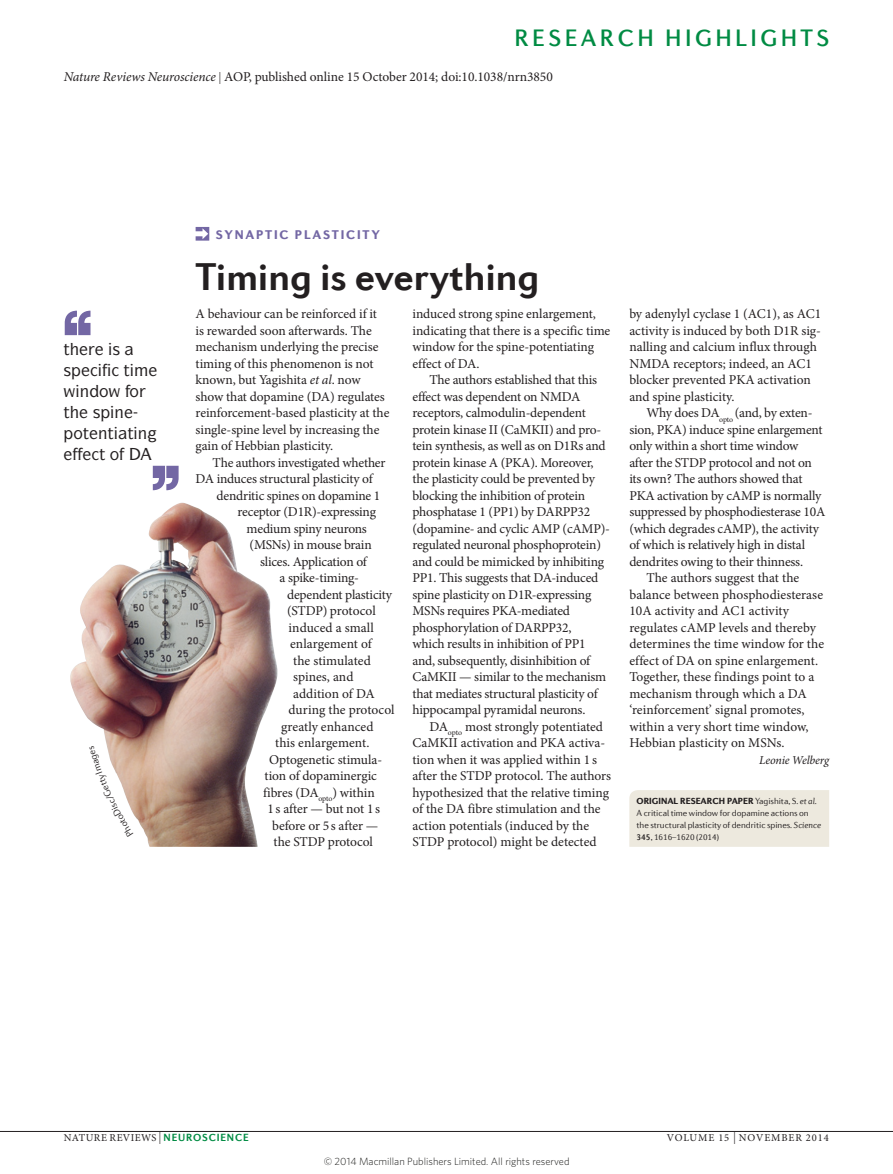
<style>
.page{position:relative;width:893px;height:1174px;background:#fff}
.page>*{position:absolute;margin:0;border:0;box-sizing:border-box;transform-origin:0 0}
.t1{font:700 39px "Diverda Sans Com";color:#231f20}
.t2{font:500 24px "Diverda Sans Com";letter-spacing:.14em;color:#008b43}
.pulloutquote{font:500 16.5px "ITC Symbol Std";color:#231f20}
.bodyindent{font:13.5px/16.5px "Minion Pro";letter-spacing:-.01em;color:#231f20}
.bodyfirst{font:13.5px/16.5px "Minion Pro";letter-spacing:-.01em;color:#231f20}
.ministrap{font:900 12.75px "Diverda Sans Com";letter-spacing:.14em;color:#7367a4}
.author{font:italic 12px "Minion Pro";letter-spacing:-.01em;color:#231f20}
.t3{font:300 10.5px "Whitney";color:#1d1d1b}
.t4{font:10.5px "Minion Pro";letter-spacing:.04em;color:#231f20}
.t5{font:10.5px "Minion Pro";letter-spacing:.07em;color:#231f20}
.webbody{font:300 9px/12px "Diverda Sans Com";letter-spacing:-.005em;color:#231f20}
.s1{font-style:italic}
.s2{font-size:12px}
.s3{font-weight:900}
.s4{font-weight:500}
.s5{font-family:"Diverda Sans Com";font-weight:700;color:#008b43}
</style>
<div class="page">
<svg style="left:153px;top:466px;width:26px;height:24px"></svg>
<svg style="left:65px;top:311px;width:26px;height:24px"></svg>
<hr style="left:0;top:1131px;width:893px;height:1px;background:#231f20">
<svg style="left:196px;top:227px;width:13px;height:14px"></svg>
<div style="left:629px;top:790px;width:200px;height:57px;background:#ede9de"></div>
<img style="left:70px;top:502px;width:208px;height:345px">
<svg style="left:89px;top:745px;width:44px;height:92px"></svg>
<h2 class="t2" style="left:514px;top:24px;width:316px">RESEARCH HIGHLIGHTS</h2>
<p class="bodyindent" style="left:64px;top:69px;width:491px"><span class="s1">Nature Reviews Neuroscience</span> <span class="s2">|</span> AOP, published online 15 October 2014; doi:10.1038/nrn3850</p>
<p class="pulloutquote" style="left:64px;top:401px;width:62px">▼ ▲ ■</p>
<p class="pulloutquote" style="left:73px;top:422px;width:76px">□▼ ■▼ ▼■</p>
<p class="ministrap" style="left:216px;top:227px;width:166px">SYNAPTIC PLASTICITY</p>
<p class="t1" style="left:196px;top:253px;width:345px">Timing is everything</p>
<p class="bodyfirst" style="left:196px;top:306px;width:195px">A behaviour can be reinforced if it<br>is rewarded soon afterwards. The mechanism underlying the precise timing of this phenomenon is not known, but Yagishita <span class="s1">et al</span>. now show that dopamine (DA) regulates reinforcement-based plasticity at the single-spine level by increasing the gain of Hebbian plasticity.</p>
<p class="bodyindent" style="left:213px;top:454px;width:174px">The authors investigated whether</p>
<p class="bodyindent" style="left:196px;top:471px;width:179px">DA induces structural plasticity of</p>
<p class="bodyindent" style="left:217px;top:487px;width:165px">dendritic spines on dopamine 1</p>
<p class="bodyindent" style="left:238px;top:504px;width:140px">receptor (D1R)-expressing</p>
<p class="bodyindent" style="left:247px;top:520px;width:122px">medium spiny neurons</p>
<p class="bodyindent" style="left:250px;top:537px;width:124px">(MSNs) in mouse brain</p>
<p class="bodyindent" style="left:260px;top:553px;width:108px">slices. Application of</p>
<p class="bodyindent" style="left:280px;top:570px;width:81px">a spike-timing-</p>
<p class="bodyindent" style="left:287px;top:586px;width:106px">dependent plasticity</p>
<p class="bodyindent" style="left:287px;top:603px;width:90px">(STDP) protocol</p>
<p class="bodyindent" style="left:289px;top:619px;width:87px">induced a small</p>
<p class="bodyindent" style="left:290px;top:636px;width:83px">enlargement of</p>
<p class="bodyindent" style="left:293px;top:652px;width:79px">the stimulated</p>
<p class="bodyindent" style="left:293px;top:669px;width:62px">spines, and</p>
<p class="bodyindent" style="left:293px;top:685px;width:83px">addition of DA</p>
<p class="bodyindent" style="left:289px;top:702px;width:108px">during the protocol</p>
<p class="bodyindent" style="left:281px;top:718px;width:94px">greatly enhanced</p>
<p class="bodyindent" style="left:275px;top:735px;width:96px">this enlargement.</p>
<p class="bodyindent" style="left:269px;top:751px;width:115px">Optogenetic stimula-</p>
<p class="bodyindent" style="left:265px;top:768px;width:114px">tion of dopaminergic</p>
<p class="bodyindent" style="left:263px;top:784px;width:113px">fibres (DA<sub>opto</sub>) within</p>
<p class="bodyindent" style="left:268px;top:801px;width:114px">1s after — but not 1s</p>
<p class="bodyindent" style="left:272px;top:817px;width:108px">before or 5s after —</p>
<p class="bodyindent" style="left:274px;top:834px;width:101px">the STDP protocol</p>
<p class="bodyindent" style="left:412px;top:306px;width:199px">induced strong spine enlargement, indicating that there is a specific time window for the spine-potentiating effect of DA.</p>
<p class="bodyindent" style="left:412px;top:372px;width:199px;text-indent:17px">The authors established that this effect was dependent on NMDA receptors, calmodulin-dependent protein kinase II (CaMKII) and pro&shy;tein synthesis, as well as on D1Rs and protein kinase A (PKA). Moreover, the plasticity could be prevented by blocking the inhibition of protein phosphatase 1 (PP1) by DARPP32 (dopamine- and cyclic AMP (cAMP)- regulated neuronal phosphoprotein) and could be mimicked by inhibiting PP1. This suggests that DA-induced spine plasticity on D1R-expressing MSNs requires PKA-mediated phosphorylation of DARPP32,<br>which results in inhibition of PP1 and, subsequently, disinhibition of CaMKII — similar to the mechanism that mediates structural plasticity of hippocampal pyramidal neurons.</p>
<p class="bodyindent" style="left:412px;top:718px;width:200px;text-indent:17px">DA<sub>opto</sub> most strongly potentiated CaMKII activation and PKA activa&shy;tion when it was applied within 1 s after the STDP protocol. The authors hypothesized that the relative timing of the DA fibre stimulation and the action potentials (induced by the STDP protocol) might be detected</p>
<p class="bodyindent" style="left:629px;top:306px;width:193px">by adenylyl cyclase 1 (AC1), as AC1 activity is induced by both D1R sig&shy;nalling and calcium influx through<br>NMDA receptors; indeed, an AC1 blocker prevented PKA activation and spine plasticity.</p>
<p class="bodyindent" style="left:629px;top:405px;width:198px;text-indent:17px">Why does DA<sub>opto</sub> (and, by exten&shy;sion, PKA) induce spine enlargement only within a short time window after the STDP protocol and not on its own? The authors showed that PKA activation by cAMP is normally suppressed by phosphodiesterase 10A (which degrades cAMP), the activity of which is relatively high in distal dendrites owing to their thinness.</p>
<p class="bodyindent" style="left:629px;top:570px;width:196px;text-indent:17px">The authors suggest that the balance between phosphodiesterase<br>10A activity and AC1 activity regulates cAMP levels and thereby determines the time window for the effect of DA on spine enlargement.<br>Together, these findings point to a mechanism through which a DA ‘reinforcement’ signal promotes, within a very short time window,<br>Hebbian plasticity on MSNs.</p>
<p class="author" style="left:759px;top:753px;width:72px">Leonie Welberg</p>
<p class="webbody" style="left:637px;top:794px;width:186px"><span class="s3">ORIGINAL RESEARCH PAPER</span> Yagishita, S. <span class="s1">et al</span>.<br>A critical time window for dopamine actions on the structural plasticity of dendritic spines. <span class="s1">Science </span><span class="s4">345</span>, 1616–1620 (2014)</p>
<p class="t4" style="left:64px;top:1130px;width:186px">NATURE REVIEWS <span class="s2">|</span> <span class="s5">NEUROSCIENCE</span></p>
<p class="t5" style="left:667px;top:1130px;width:163px">VOLUME 15 <span class="s2">|</span> NOVEMBER 2014</p>
<p class="t3" style="left:324px;top:1154px;width:247px">© 2014 Macmillan Publishers Limited. All rights reserved</p>
</div>
